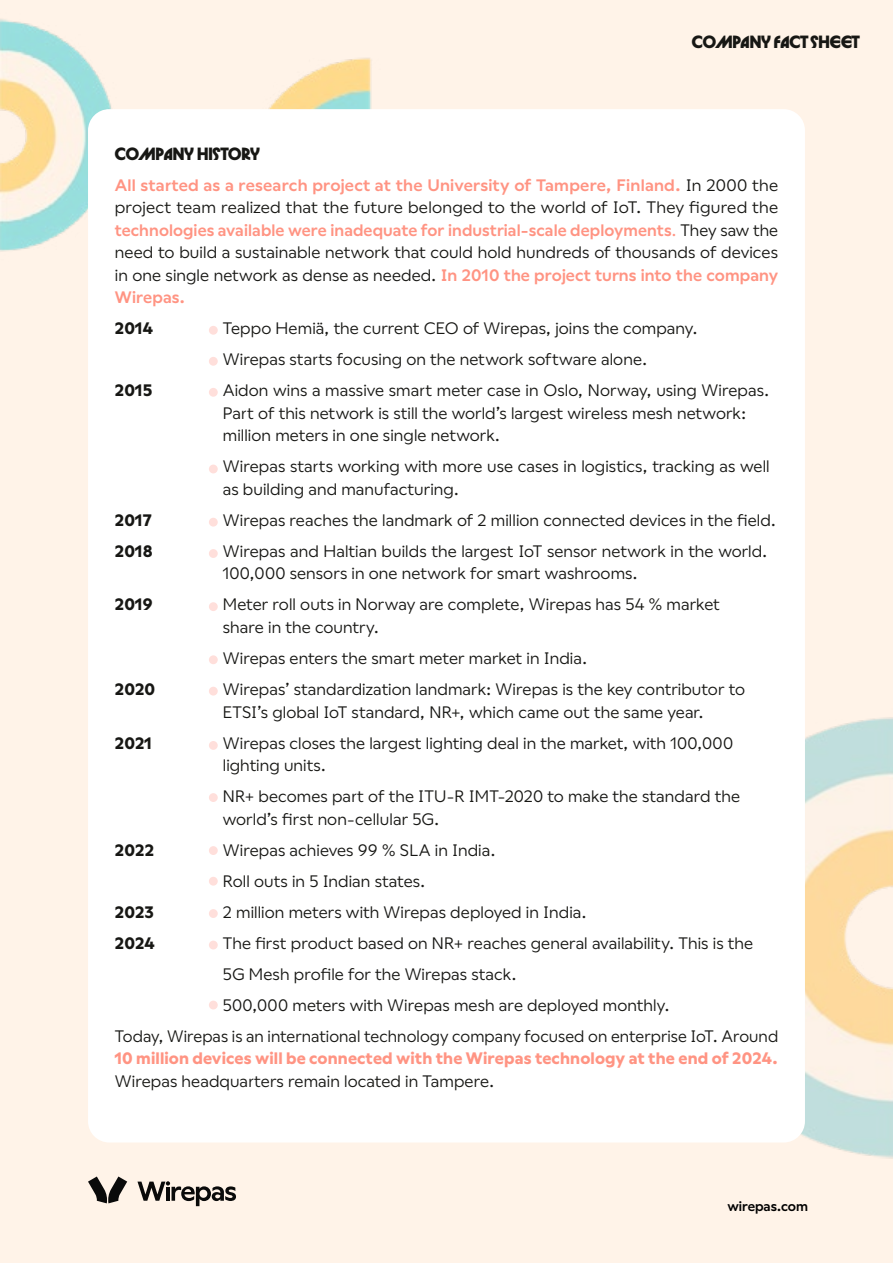
<style>
.page{position:relative;width:893px;height:1263px;background:#fff3e8}
.page>*{position:absolute;margin:0;border:0;box-sizing:border-box;transform-origin:0 0}
.t1{font:16.5px/22.5px "Wallop";letter-spacing:.005em;color:#171714}
.t2{font:700 16.5px "Wallop";letter-spacing:.005em;color:#ff9483}
.t3{font:700 16.5px "Wallop";letter-spacing:.005em;color:#171714}
.t4{font:700 16.5px "Herbus Wirepas";letter-spacing:.02em;color:#171714}
.t5{font:600 13.5px "Wallop";letter-spacing:-.005em;color:#000}
.s1{font-weight:600;color:#ff9483}
.s2{color:#ff9483}
</style>
<div class="page">
<img style="left:0;top:19px;width:372px;height:233px">
<img style="left:88px;top:717px;width:805px;height:490px">
<div style="left:88px;top:109px;width:717px;height:1033px;background:#fff;border-radius:21px"></div>
<svg style="left:137px;top:1181px;width:99px;height:25px"></svg>
<svg style="left:88px;top:1176px;width:39px;height:27px"></svg>
<div style="left:209px;top:326px;width:9px;height:9px;background:#ffdfdb;border-radius:50%"></div>
<div style="left:209px;top:357px;width:9px;height:9px;background:#ffdfdb;border-radius:50%"></div>
<div style="left:209px;top:388px;width:9px;height:9px;background:#ffdfdb;border-radius:50%"></div>
<div style="left:209px;top:465px;width:9px;height:8px;background:#ffdfdb;border-radius:50%"></div>
<div style="left:209px;top:518px;width:9px;height:9px;background:#ffdfdb;border-radius:50%"></div>
<div style="left:209px;top:549px;width:9px;height:9px;background:#ffdfdb;border-radius:50%"></div>
<div style="left:209px;top:602px;width:9px;height:9px;background:#ffdfdb;border-radius:50%"></div>
<div style="left:209px;top:655px;width:9px;height:9px;background:#ffdfdb;border-radius:50%"></div>
<div style="left:209px;top:687px;width:9px;height:8px;background:#ffdfdb;border-radius:50%"></div>
<div style="left:209px;top:741px;width:9px;height:9px;background:#ffdfdb;border-radius:50%"></div>
<div style="left:209px;top:793px;width:9px;height:9px;background:#ffdfdb;border-radius:50%"></div>
<div style="left:209px;top:846px;width:9px;height:9px;background:#ffdfdb;border-radius:50%"></div>
<div style="left:209px;top:877px;width:9px;height:9px;background:#ffdfdb;border-radius:50%"></div>
<div style="left:209px;top:909px;width:9px;height:9px;background:#ffdfdb;border-radius:50%"></div>
<div style="left:209px;top:941px;width:9px;height:8px;background:#ffdfdb;border-radius:50%"></div>
<div style="left:209px;top:1001px;width:9px;height:8px;background:#ffdfdb;border-radius:50%"></div>
<p class="t4" style="left:692px;top:30px;width:169px">COMPANY FACT SHEET</p>
<p class="t4" style="left:115px;top:142px;width:104px">COMPANY HISTOR</p>
<p class="t4" style="left:250px;top:142px;width:11px">Y</p>
<p class="t1" style="left:115px;top:173px;width:665px;text-align:justify"><span class="s1">All started as a research project at the University of Tampere, Finland.</span> In 2000 the project team realized that the future belonged to the world of IoT. They figured the <span class="s1">technologies available were inadequate for industrial-scale deployments</span><span class="s2">.</span> They saw the need to build a sustainable network that could hold hundreds of thousands of devices in one single network as dense as needed. <span class="s1">In 2010 the project turns into the company Wirepas.</span></p>
<p class="t3" style="left:115px;top:316px;width:40px">2014</p>
<p class="t1" style="left:223px;top:312px;width:476px;line-height:31px">Teppo Hemiä, the current CEO of Wirepas, joins the company.<br>Wirepas starts focusing on the network software alone.</p>
<p class="t3" style="left:115px;top:378px;width:39px">2015</p>
<p class="t1" style="left:223px;top:378px;width:548px">Aidon wins a massive smart meter case in Oslo, Norway, using Wirepas.<br>Part of this network is still the world’s largest wireless mesh network: million meters in one single network.</p>
<p class="t1" style="left:223px;top:454px;width:548px">Wirepas starts working with more use cases in logistics, tracking as well as building and manufacturing.</p>
<p class="t3" style="left:115px;top:507px;width:38px">2017</p>
<p class="t1" style="left:223px;top:508px;width:555px">Wirepas reaches the landmark of 2 million connected devices in the field.</p>
<p class="t3" style="left:115px;top:538px;width:39px">2018</p>
<p class="t1" style="left:223px;top:539px;width:546px">Wirepas and Haltian builds the largest IoT sensor network in the world.<br>100,000 sensors in one network for smart washrooms.</p>
<p class="t3" style="left:115px;top:592px;width:40px">2019</p>
<p class="t1" style="left:223px;top:592px;width:499px">Meter roll outs in Norway are complete, Wirepas has 54 % market share in the country.</p>
<p class="t1" style="left:223px;top:646px;width:366px">Wirepas enters the smart meter market in India.</p>
<p class="t3" style="left:115px;top:676px;width:42px">2020</p>
<p class="t1" style="left:223px;top:677px;width:524px">Wirepas’ standardization landmark: Wirepas is the key contributor to<br>ETSI’s global IoT standard, NR+, which came out the same year.</p>
<p class="t3" style="left:115px;top:730px;width:39px">2021</p>
<p class="t1" style="left:223px;top:730px;width:512px">Wirepas closes the largest lighting deal in the market, with 100,000 lighting units.</p>
<p class="t1" style="left:223px;top:784px;width:519px">NR+ becomes part of the ITU-R IMT-2020 to make the standard the world’s first non-cellular 5G.</p>
<p class="t3" style="left:115px;top:837px;width:41px">2022</p>
<p class="t1" style="left:223px;top:833px;width:274px;line-height:31px">Wirepas achieves 99 % SLA in India.<br>Roll outs in 5 Indian states.</p>
<p class="t3" style="left:115px;top:899px;width:41px">2023</p>
<p class="t1" style="left:223px;top:899px;width:365px">2 million meters with Wirepas deployed in India.</p>
<p class="t3" style="left:115px;top:930px;width:41px">2024</p>
<p class="t1" style="left:223px;top:930px;width:532px">The first product based on NR+ reaches general availability. This is the</p>
<p class="t1" style="left:223px;top:961px;width:295px">5G Mesh profile for the Wirepas stack.</p>
<p class="t1" style="left:223px;top:992px;width:448px">500,000 meters with Wirepas mesh are deployed monthly.</p>
<p class="t1" style="left:115px;top:1023px;width:665px">Today, Wirepas is an international technology company focused on enterprise IoT. Around</p>
<p class="t2" style="left:115px;top:1046px;width:665px">10 million devices will be connected with the Wirepas technology at the end of 2024.</p>
<p class="t1" style="left:115px;top:1068px;width:381px">Wirepas headquarters remain located in Tampere.</p>
<p class="t5" style="left:727px;top:1196px;width:82px">wirepas.com</p>
</div>
